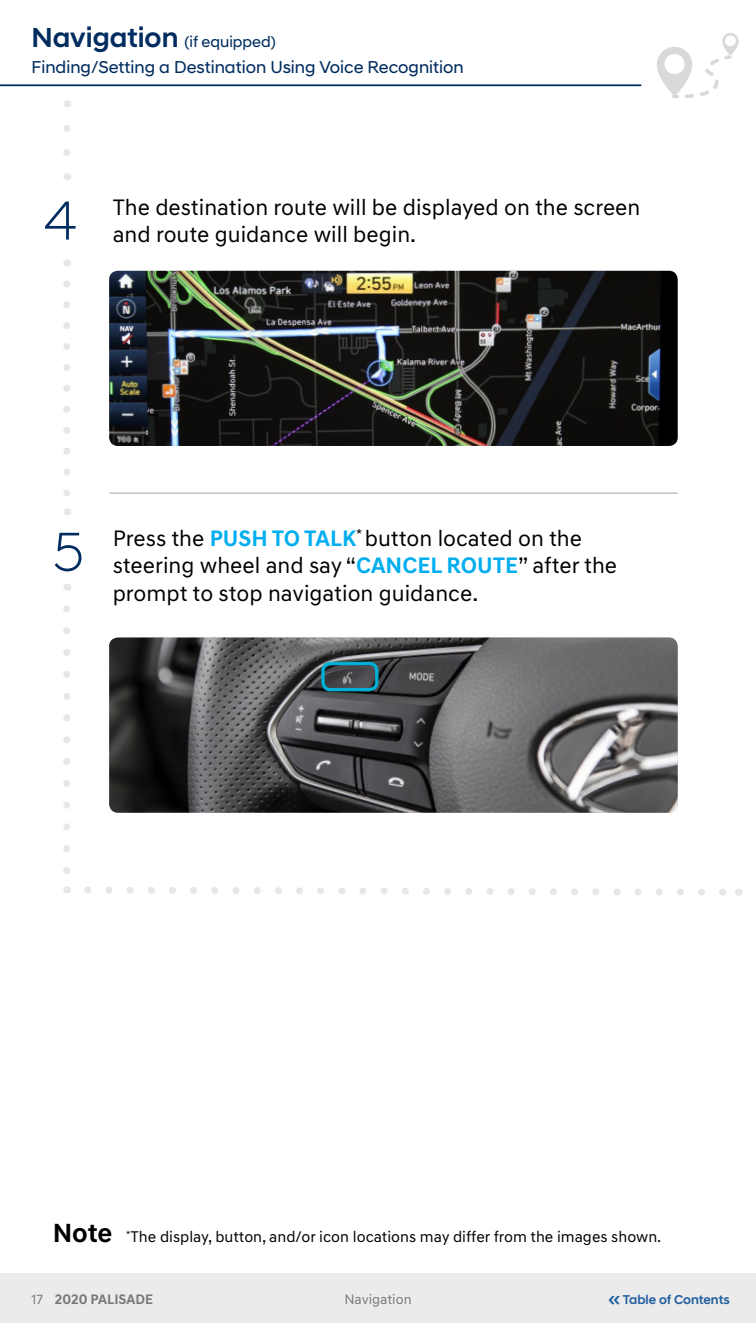
<style>
.page{position:relative;width:756px;height:1323px;background:#fff}
.page>*{position:absolute;margin:0;border:0;box-sizing:border-box;transform-origin:0 0}
.t1{font:300 56px "Hyundai Sans Head";color:#002c5f}
.t2{font:700 26.78px "Hyundai Sans Text";color:#000}
.t3{font:22.75px/27.3px "Hyundai Sans Text";color:#000}
.t4{font:17.5px "Hyundai Sans Head";color:#002c5f}
.t5{font:15.75px "Hyundai Sans Text";color:#000}
.t6{font:15.75px "Hyundai Sans Head";color:#002c5f}
.t7{font:700 14px "Hyundai Sans Text";color:#77787b}
.t8{font:14px "Hyundai Sans Text";color:#77787b}
.t9{font:500 12.95px "Hyundai Sans Head";letter-spacing:-.005em;color:#215e9e}
.s1{font-weight:500;font-size:28px}
.s2{font-weight:700;color:#00aeef}
.s3{font-weight:400}
.s4{font-size:19.6px}
</style>
<div class="page">
<div style="left:0;top:1274px;width:756px;height:49px;background:#ebebec"></div>
<svg style="left:63px;top:128px;width:7px;height:28px"></svg>
<svg style="left:63px;top:284px;width:7px;height:213px"></svg>
<hr style="left:0;top:84px;width:641px;height:2px;background:#002c5f">
<hr style="left:109px;top:493px;width:569px;height:1px;background:#a3a5a8">
<svg style="left:63px;top:609px;width:7px;height:265px"></svg>
<svg style="left:84px;top:887px;width:655px;height:9px"></svg>
<svg style="left:657px;top:33px;width:82px;height:66px"></svg>
<img style="left:109px;top:271px;width:569px;height:175px">
<img style="left:109px;top:638px;width:569px;height:175px">
<div style="left:321px;top:662px;width:57px;height:29px;border:3px solid #00afd5;border-radius:8px"></div>
<p class="t6" style="left:32px;top:32px;width:246px"><span class="s1">Navigation</span> (if equipped)</p>
<p class="t4" style="left:32px;top:56px;width:434px">Finding/Setting a Destination Using Voice Recognition</p>
<h1 class="t1" style="left:44px;top:187px;width:34px">4</h1>
<p class="t3" style="left:113px;top:193px;width:529px">The destination route will be displayed on the screen</p>
<p class="t3" style="left:113px;top:221px;width:305px">and route guidance will begin.</p>
<h1 class="t1" style="left:53px;top:519px;width:32px">5</h1>
<p class="t3" style="left:113px;top:525px;width:506px">Press the <span class="s2">PUSH TO TALK</span><sup>*</sup> button located on the steering wheel and say “<span class="s2">CANCEL ROUTE</span>” after the prompt to stop navigation guidance.</p>
<p class="t2" style="left:53px;top:1217px;width:61px">Note</p>
<p class="t5" style="left:126px;top:1227px;width:537px"><sup>*</sup>The display, button, and/or icon locations may differ from the images shown.</p>
<p class="t8" style="left:344px;top:1291px;width:69px">Navigation</p>
<p class="t7" style="left:32px;top:1290px;width:123px"><span class="s3">17</span> 2020 PALISADE</p>
<p class="t9" style="left:609px;top:1292px;width:123px"><span class="s4">«</span> Table of Contents</p>
</div>
